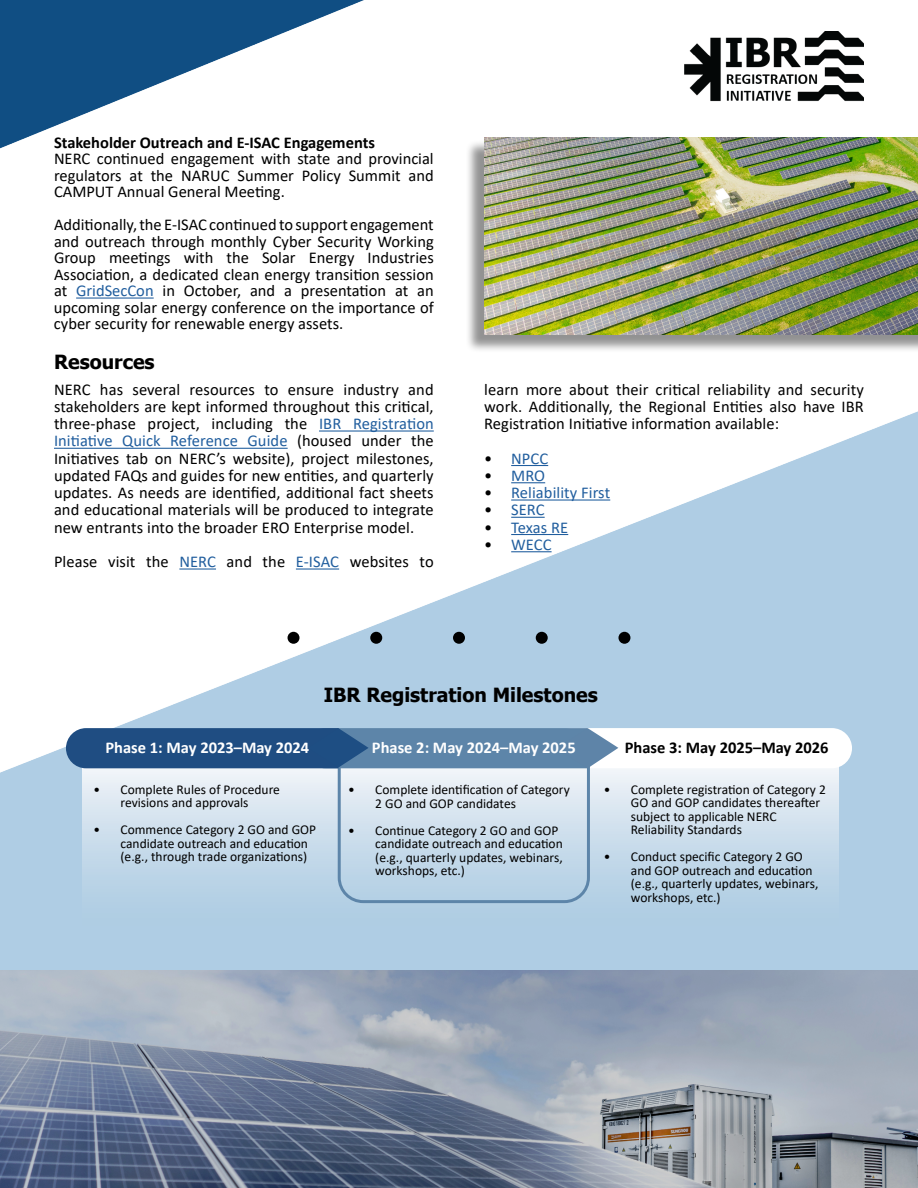
<style>
.page{position:relative;width:918px;height:1188px;background:#fff}
.page>*{position:absolute;margin:0;border:0;box-sizing:border-box;transform-origin:0 0}
.t1{font:700 19.5px "Tahoma";color:#000}
.t2{font:16.5px/17.2px "Calibri";color:#000;text-align:justify}
.t3{font:700 16.5px "Calibri";color:#000}
.t4{font:16.5px "Calibri";letter-spacing:.005em;color:#215e9e}
.t5{font:700 16.5px "Calibri";color:#fff}
.t6{font:13.5px/13.5px "Calibri";color:#000}
.s1{color:#215e9e}
.s2{color:#000}
</style>
<div class="page">
<img style="left:0;top:0;width:918px;height:970px">
<hr style="left:319px;top:430px;width:115px;height:2px;background:#215e9e">
<hr style="left:54px;top:448px;width:234px;height:1px;background:#215e9e">
<hr style="left:179px;top:568px;width:37px;height:2px;background:#215e9e">
<hr style="left:296px;top:568px;width:43px;height:2px;background:#215e9e">
<hr style="left:511px;top:465px;width:37px;height:1px;background:#215e9e">
<hr style="left:511px;top:482px;width:34px;height:1px;background:#215e9e">
<hr style="left:511px;top:499px;width:99px;height:2px;background:#215e9e">
<hr style="left:511px;top:517px;width:34px;height:1px;background:#215e9e">
<hr style="left:511px;top:534px;width:57px;height:1px;background:#215e9e">
<hr style="left:511px;top:551px;width:41px;height:1px;background:#215e9e">
<div style="left:288px;top:632px;width:12px;height:12px;background:#000;border-radius:50%"></div>
<div style="left:370px;top:632px;width:12px;height:12px;background:#000;border-radius:50%"></div>
<div style="left:453px;top:632px;width:12px;height:12px;background:#000;border-radius:50%"></div>
<div style="left:536px;top:632px;width:12px;height:12px;background:#000;border-radius:50%"></div>
<div style="left:618px;top:632px;width:12px;height:12px;background:#000;border-radius:50%"></div>
<hr style="left:76px;top:298px;width:78px;height:1px;background:#215e9e">
<div style="left:82px;top:754px;width:756px;height:171px;background:linear-gradient(to bottom,#f1f4f8,#a9c9e1)"></div>
<div style="left:552px;top:728px;width:300px;height:40px;background:#fff;border-radius:20px"></div>
<div style="left:338px;top:741px;width:252px;height:162px;border:3px solid #5d85a9;border-radius:24px"></div>
<svg style="left:66px;top:728px;width:552px;height:40px;background:#426c98"></svg>
<img style="left:685px;top:32px;width:179px;height:70px">
<div style="left:465px;top:140px;width:453px;height:214px;background:#000;opacity:.43"></div>
<img style="left:484px;top:138px;width:434px;height:197px">
<svg style="left:0;top:970px;width:918px;height:218px;background:#8894a6"></svg>
<p class="t3" style="left:54px;top:131px;width:323px">Stakeholder Outreach and E-ISAC Engagements</p>
<p class="t2" style="left:54px;top:150px;width:381px;line-height:16.5px">NERC continued engagement with state and provincial regulators at the NARUC Summer Policy Summit and CAMPUT Annual General Meeting.</p>
<p class="t2" style="left:54px;top:216px;width:381px;line-height:16.5px">Additionally, the E-ISAC continued to support engagement and outreach through monthly Cyber Security Working Group meetings with the Solar Energy Industries Association, a dedicated clean energy transition session at <span class="s1">GridSecCon</span> in October, and a presentation at an upcoming solar energy conference on the importance of cyber security for renewable energy assets.</p>
<p class="t1" style="left:54px;top:348px;width:102px">Resources</p>
<p class="t2" style="left:54px;top:380px;width:381px">NERC has several resources to ensure industry and stakeholders are kept informed throughout this critical, three-phase project, including the <span class="s1">IBR Registration Initiative Quick Reference Guide</span> (housed under the Initiatives tab on NERC’s website), project milestones, updated FAQs and guides for new entities, and quarterly updates. As needs are identified, additional fact sheets and educational materials will be produced to integrate new entrants into the broader ERO Enterprise model.</p>
<p class="t2" style="left:54px;top:553px;width:381px">Please visit the <span class="s1">NERC</span> and the <span class="s1">E-ISAC</span> websites to</p>
<p class="t2" style="left:484px;top:380px;width:381px">learn more about their critical reliability and security work. Additionally, the Regional Entities also have IBR Registration Initiative information available:</p>
<p class="t4" style="left:484px;top:447px;width:66px"><span class="s2">•</span> NPCC</p>
<p class="t4" style="left:484px;top:464px;width:62px"><span class="s2">•</span> MRO</p>
<p class="t4" style="left:484px;top:481px;width:127px"><span class="s2">•</span> Reliability First</p>
<p class="t4" style="left:484px;top:498px;width:62px"><span class="s2">•</span> SERC</p>
<p class="t4" style="left:484px;top:516px;width:86px"><span class="s2">•</span> Texas RE</p>
<p class="t4" style="left:484px;top:533px;width:69px"><span class="s2">•</span> WECC</p>
<p class="t1" style="left:324px;top:681px;width:276px">IBR Registration Milestones</p>
<p class="t5" style="left:106px;top:736px;width:205px">Phase 1: May 2023–May 2024</p>
<p class="t5" style="left:372px;top:736px;width:205px">Phase 2: May 2024–May 2025</p>
<p class="t3" style="left:625px;top:736px;width:205px">Phase 3: May 2025–May 2026</p>
<p class="t6" style="left:94px;top:782px;width:188px;text-align:center">• Complete Rules of Procedure revisions and approvals</p>
<p class="t6" style="left:121px;top:823px;width:197px;text-indent:-27px">• Commence Category 2 GO and GOP candidate outreach and education (e.g., through trade organizations)</p>
<p class="t6" style="left:631px;top:782px;width:197px;text-indent:-27px">• Complete registration of Category 2<br>GO and GOP candidates thereafter subject to applicable NERC<br>Reliability Standards</p>
<p class="t6" style="left:631px;top:850px;width:189px;text-indent:-27px">• Conduct specific Category 2 GO and GOP outreach and education (e.g., quarterly updates, webinars, workshops, etc.)</p>
<p class="t6" style="left:375px;top:783px;width:196px;text-indent:-27px">• Complete identification of Category<br>2 GO and GOP candidates</p>
<p class="t6" style="left:375px;top:823px;width:189px;text-indent:-27px">• Continue Category 2 GO and GOP candidate outreach and education (e.g., quarterly updates, webinars, workshops, etc.)</p>
</div>
